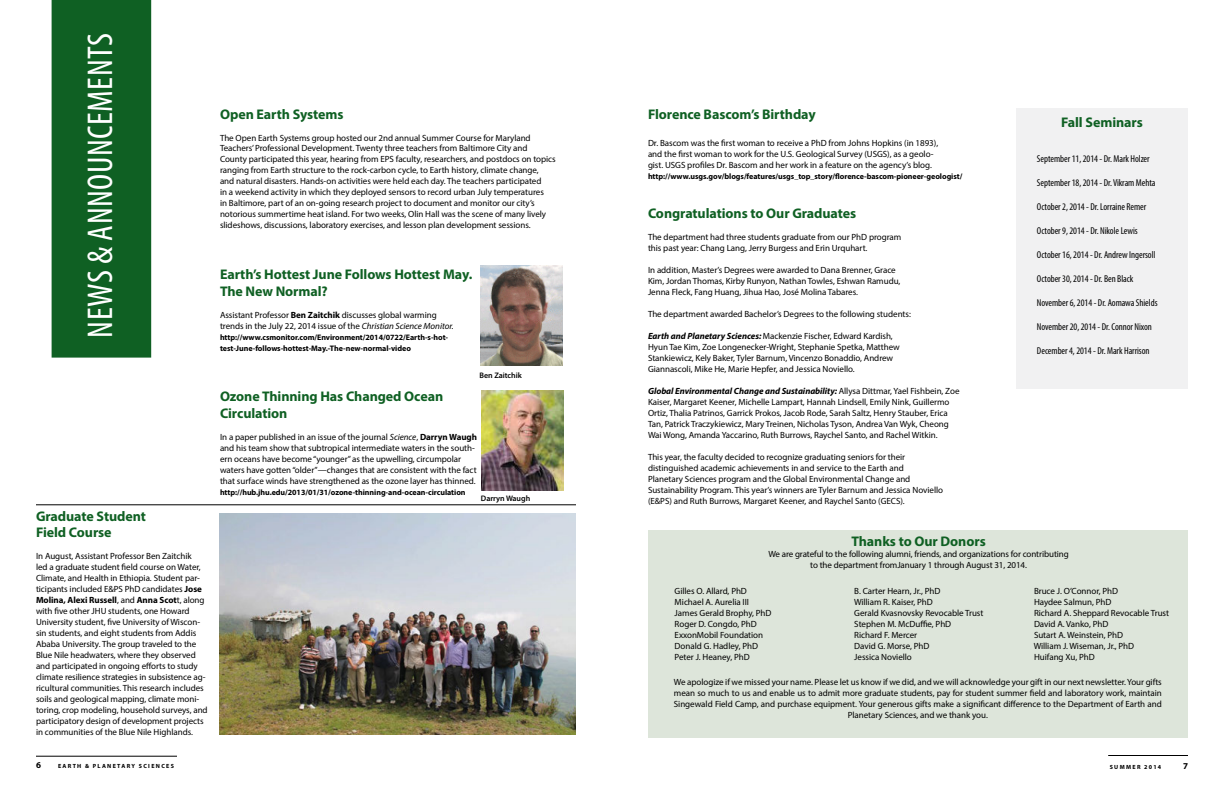
<style>
.page{position:relative;width:1224px;height:792px;background:#fff}
.page>*{position:absolute;margin:0;border:0;box-sizing:border-box;transform-origin:0 0}
.t1{font:condensed 36px "Myriad Pro";letter-spacing:.015em;color:#fff}
.t2{font:700 14px/16.8px "Myriad Pro";letter-spacing:-.005em;color:#0f6023}
.t3{font:condensed 10px "Myriad Pro";letter-spacing:-.005em;color:#000}
.t4{font:9px/11px "Myriad Pro";letter-spacing:-.005em;color:#000}
.t5{font:700 9px "Myriad Pro";color:#000}
.t6{font:700 8px/11px "Myriad Pro";letter-spacing:-.005em;color:#000}
.t7{font:600 8px "Myriad Pro";letter-spacing:-.005em;color:#000}
.t8{font:700 6px "Myriad Pro";letter-spacing:.22em;color:#000}
.s1{font-weight:700}
.s2{font-style:italic}
.s3{font-weight:700;font-style:italic}
</style>
<div class="page">
<hr style="left:36px;top:756px;width:141px;height:1px;background:#000">
<hr style="left:1108px;top:755px;width:80px;height:1px;background:#000">
<div style="left:52px;top:0;width:99px;height:357px;background:#0f6023"></div>
<div style="left:648px;top:530px;width:540px;height:208px;background:#dde5da"></div>
<div style="left:1016px;top:108px;width:172px;height:280px;background:#f1f1f2"></div>
<img style="left:220px;top:514px;width:356px;height:220px">
<hr style="left:36px;top:505px;width:540px;height:1px;background:#000">
<img style="left:480px;top:265px;width:83px;height:100px">
<img style="left:481px;top:391px;width:83px;height:100px">
<h1 class="t1" style="left:79px;top:338px;width:303px;rotate:-90deg">NEWS &amp; Announcements</h1>
<h2 class="t2" style="left:36px;top:507px;width:111px">Graduate Student<br>Field Course</h2>
<p class="t4" style="left:36px;top:551px;width:173px">In August, Assistant Professor Ben Zaitchik<br>led a graduate student field course on Water, Climate, and Health in Ethiopia. Student par&shy;ticipants included E&amp;PS PhD candidates <span class="s1">Jose Molina, Alexi Russell</span>, and <span class="s1">Anna Scot</span>t, along with five other JHU students, one Howard University student, five University of Wiscon&shy;sin students, and eight students from Addis Ababa University. The group traveled to the Blue Nile headwaters, where they observed and participated in ongoing efforts to study climate resilience strategies in subsistence ag&shy;ricultural communities. This research includes soils and geological mapping, climate moni&shy;toring, crop modeling, household surveys, and participatory design of development projects in communities of the Blue Nile Highlands.</p>
<h2 class="t2" style="left:220px;top:105px;width:125px">Open Earth Systems</h2>
<p class="t4" style="left:220px;top:132px;width:337px">The Open Earth Systems group hosted our 2nd annual Summer Course for Maryland Teachers’ Professional Development. Twenty three teachers from Baltimore City and County participated this year, hearing from EPS faculty, researchers, and postdocs on topics ranging from Earth structure to the rock-carbon cycle, to Earth history, climate change,<br>and natural disasters. Hands-on activities were held each day. The teachers participated<br>in a weekend activity in which they deployed sensors to record urban July temperatures<br>in Baltimore, part of an on-going research project to document and monitor our city’s notorious summertime heat island. For two weeks, Olin Hall was the scene of many lively slideshows, discussions, laboratory exercises, and lesson plan development sessions.</p>
<h2 class="t2" style="left:220px;top:265px;width:254px">Earth’s Hottest June Follows Hottest May.<br>The New Normal?</h2>
<p class="t4" style="left:220px;top:309px;width:235px">Assistant Professor <span class="s1">Ben Zaitchik</span> discusses global warming trends in the July 22, 2014 issue of the <span class="s2">Christian Science Monitor.</span></p>
<p class="t6" style="left:220px;top:331px;width:230px">http://www.csmonitor.com/Environment/2014/0722/Earth-s-hot&shy;test-June-follows-hottest-May.-The-new-normal-video</p>
<h2 class="t2" style="left:220px;top:388px;width:225px">Ozone Thinning Has Changed Ocean<br>Circulation</h2>
<p class="t4" style="left:220px;top:431px;width:259px">In a paper published in an issue of the journal <span class="s2">Science</span>, <span class="s1">Darryn Waugh </span>and his team show that subtropical intermediate waters in the south&shy;ern oceans have become “younger” as the upwelling, circumpolar waters have gotten “older”—changes that are consistent with the fact that surface winds have strengthened as the ozone layer has thinned.</p>
<p class="t6" style="left:220px;top:486px;width:247px">http://hub.jhu.edu/2013/01/31/ozone-thinning-and-ocean-circulation</p>
<p class="t7" style="left:480px;top:370px;width:44px">Ben Zaitchik</p>
<p class="t7" style="left:481px;top:494px;width:51px">Darryn Waugh</p>
<h2 class="t2" style="left:648px;top:105px;width:169px">Florence Bascom’s Birthday</h2>
<p class="t4" style="left:648px;top:138px;width:292px">Dr. Bascom was the first woman to receive a PhD from Johns Hopkins (in 1893), and the first woman to work for the U.S. Geological Survey (USGS), as a geolo&shy;gist. USGS profiles Dr. Bascom and her work in a feature on the agency’s blog.</p>
<p class="t6" style="left:648px;top:171px;width:316px">http://www.usgs.gov/blogs/features/usgs_top_story/florence-bascom-pioneer-geologist/</p>
<h2 class="t2" style="left:648px;top:205px;width:210px">Congratulations to Our Graduates</h2>
<p class="t4" style="left:648px;top:231px;width:255px">The department had three students graduate from our PhD program this past year: Chang Lang, Jerry Burgess and Erin Urquhart.</p>
<p class="t4" style="left:648px;top:264px;width:254px">In addition, Master’s Degrees were awarded to Dana Brenner, Grace<br>Kim, Jordan Thomas, Kirby Runyon, Nathan Towles, Eshwan Ramudu,<br>Jenna Fleck, Fang Huang, Jihua Hao, José Molina Tabares.</p>
<p class="t4" style="left:648px;top:308px;width:264px">The department awarded Bachelor’s Degrees to the following students:</p>
<p class="t4" style="left:648px;top:330px;width:253px"><span class="s3">Earth and Planetary Sciences:</span> Mackenzie Fischer, Edward Kardish, Hyun Tae Kim, Zoe Longenecker-Wright, Stephanie Spetka, Matthew Stankiewicz, Kely Baker, Tyler Barnum, Vincenzo Bonaddio, Andrew Giannascoli, Mike He, Marie Hepfer, and Jessica Noviello.</p>
<p class="t4" style="left:648px;top:385px;width:313px"><span class="s3">Global Environmental Change and Sustainability:</span> Allysa Dittmar, Yael Fishbein, Zoe Kaiser, Margaret Keener, Michelle Lampart, Hannah Lindsell, Emily Nink, Guillermo Ortiz, Thalia Patrinos, Garrick Prokos, Jacob Rode, Sarah Saltz, Henry Stauber, Erica Tan, Patrick Traczykiewicz, Mary Treinen, Nicholas Tyson, Andrea Van Wyk, Cheong Wai Wong, Amanda Yaccarino, Ruth Burrows, Raychel Santo, and Rachel Witkin.</p>
<p class="t4" style="left:648px;top:451px;width:297px">This year, the faculty decided to recognize graduating seniors for their distinguished academic achievements in and service to the Earth and<br>Planetary Sciences program and the Global Environmental Change and Sustainability Program. This year’s winners are Tyler Barnum and Jessica Noviello (E&amp;PS) and Ruth Burrows, Margaret Keener, and Raychel Santo (GECS).</p>
<h2 class="t2" style="left:851px;top:533px;width:136px">Thanks to Our Donors</h2>
<p class="t4" style="left:768px;top:549px;width:302px;text-align:center">We are grateful to the following alumni, friends, and organizations for contributing to the department fromJanuary 1 through August 31, 2014.</p>
<p class="t4" style="left:675px;top:585px;width:98px">Gilles O. Allard, PhD<br>Michael A. Aurelia III<br>James Gerald Brophy, PhD<br>Roger D. Congdo, PhD<br>ExxonMobil Foundation<br>Donald G. Hadley, PhD<br>Peter J. Heaney, PhD</p>
<p class="t4" style="left:854px;top:585px;width:131px">B. Carter Hearn, Jr., PhD<br>William R. Kaiser, PhD<br>Gerald Kvasnovsky Revocable Trust<br>Stephen M. McDuffie, PhD<br>Richard F. Mercer<br>David G. Morse, PhD<br>Jessica Noviello</p>
<p class="t4" style="left:1034px;top:585px;width:137px">Bruce J. O’Connor, PhD<br>Haydee Salmun, PhD<br>Richard A. Sheppard Revocable Trust<br>David A. Vanko, PhD<br>Sutart A. Weinstein, PhD<br>William J. Wiseman, Jr., PhD<br>Huifang Xu, PhD</p>
<p class="t4" style="left:674px;top:676px;width:489px;text-align:center">We apologize if we missed your name. Please let us know if we did, and we will acknowledge your gift in our next newsletter. Your gifts mean so much to us and enable us to admit more graduate students, pay for student summer field and laboratory work, maintain Singewald Field Camp, and purchase equipment. Your generous gifts make a significant difference to the Department of Earth and Planetary Sciences, and we thank you.</p>
<h2 class="t2" style="left:1061px;top:113px;width:83px">Fall Seminars</h2>
<p class="t3" style="left:1037px;top:152px;width:114px">September 11, 2014 - Dr. Mark Holzer</p>
<p class="t3" style="left:1037px;top:176px;width:120px">September 18, 2014 - Dr. Vikram Mehta</p>
<p class="t3" style="left:1037px;top:200px;width:111px">October 2, 2014 - Dr. Lorraine Remer</p>
<p class="t3" style="left:1037px;top:224px;width:102px">October 9, 2014 - Dr. Nikole Lewis</p>
<p class="t3" style="left:1037px;top:248px;width:120px">October 16, 2014 - Dr. Andrew Ingersoll</p>
<p class="t3" style="left:1037px;top:272px;width:98px">October 30, 2014 - Dr. Ben Black</p>
<p class="t3" style="left:1037px;top:296px;width:122px">November 6, 2014 - Dr. Aomawa Shields</p>
<p class="t3" style="left:1037px;top:320px;width:116px">November 20, 2014 - Dr. Connor Nixon</p>
<p class="t3" style="left:1037px;top:344px;width:114px">December 4, 2014 - Dr. Mark Harrison</p>
<p class="t5" style="left:36px;top:759px;width:6px">6</p>
<p class="t8" style="left:58px;top:762px;width:90px">Earth &amp; Pl anetary Scie</p>
<p class="t8" style="left:156px;top:762px;width:11px">nces</p>
<p class="t8" style="left:1110px;top:763px;width:17px">Summe</p>
<p class="t8" style="left:1137px;top:763px;width:26px">r 2014</p>
<p class="t5" style="left:1183px;top:760px;width:6px">7</p>
</div>
